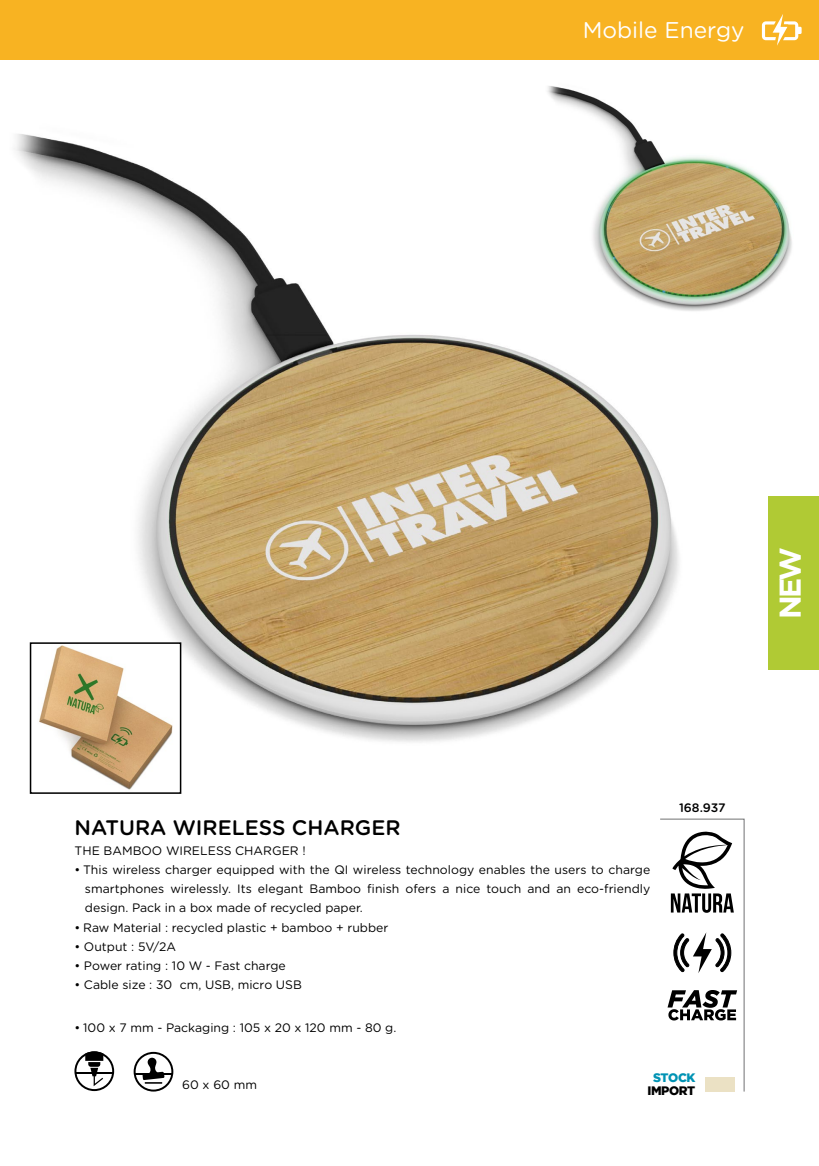
<style>
.page{position:relative;width:819px;height:1166px;background:#fff}
.page>*{position:absolute;margin:0;border:0;box-sizing:border-box;transform-origin:0 0}
.t1{font:700 30.1px "Gotham";color:#fff}
.t2{font:22.75px "Gotham Rounded";color:#fff}
.t3{font:500 21px "Gotham Rounded";color:#000}
.t4{font:12.25px/19.2px "Gotham Rounded";color:#000;text-align:justify}
.t5{font:500 12.25px "Gotham Rounded";letter-spacing:-.005em;color:#000}
.t6{font:900 12.25px "Gotham";letter-spacing:-.035em;color:#000}
.t7{font:900 12.25px "Gotham";letter-spacing:-.035em;color:#0093b4}
</style>
<div class="page">
<img style="left:14px;top:134px;width:665px;height:651px">
<img style="left:545px;top:86px;width:247px;height:240px">
<img style="left:33px;top:645px;width:145px;height:145px">
<div style="left:30px;top:642px;width:151px;height:152px;border:2px solid #000"></div>
<div style="left:0;top:0;width:819px;height:60px;background:#f8b322"></div>
<svg style="left:761px;top:14px;width:40px;height:32px"></svg>
<hr style="left:0;top:0;width:1px;height:60px;background:#dc222d">
<svg style="left:74px;top:1051px;width:40px;height:40px"></svg>
<svg style="left:134px;top:1052px;width:39px;height:39px"></svg>
<svg style="left:660px;top:818px;width:85px;height:274px"></svg>
<div style="left:768px;top:496px;width:51px;height:174px;background:#b0ca34"></div>
<h2 class="t2" style="left:582px;top:15px;width:163px">Mobile Energy</h2>
<h1 class="t1" style="left:772px;top:619px;width:73px;rotate:-90deg">NEW</h1>
<h3 class="t3" style="left:74px;top:813px;width:327px">NATURA WIRELESS CHARGER</h3>
<p class="t4" style="left:74px;top:840px;width:233px">THE BAMBOO WIRELESS CHARGER !</p>
<p class="t4" style="left:85px;top:859px;width:566px;text-indent:-10px">• This wireless charger equipped with the QI wireless technology enables the users to charge smartphones wirelessly. Its elegant Bamboo finish ofers a nice touch and an eco-friendly design. Pack in a box made of recycled paper.</p>
<p class="t4" style="left:74px;top:917px;width:315px">• Raw Material : recycled plastic + bamboo + rubber</p>
<p class="t4" style="left:74px;top:936px;width:103px">• Output : 5V/2A</p>
<p class="t4" style="left:74px;top:956px;width:213px">• Power rating : 10 W - Fast charge</p>
<p class="t4" style="left:74px;top:975px;width:229px">• Cable size : 30 cm, USB, micro USB</p>
<p class="t4" style="left:74px;top:1017px;width:323px">• 100 x 7 mm - Packaging : 105 x 20 x 120 mm - 80 g.</p>
<p class="t5" style="left:679px;top:799px;width:48px">168.937</p>
<p class="t4" style="left:182px;top:1074px;width:76px">60 x 60 mm</p>
<p class="t7" style="left:653px;top:1071px;width:44px">STOCK</p>
<p class="t6" style="left:647px;top:1083px;width:49px">IMPORT</p>
</div>
